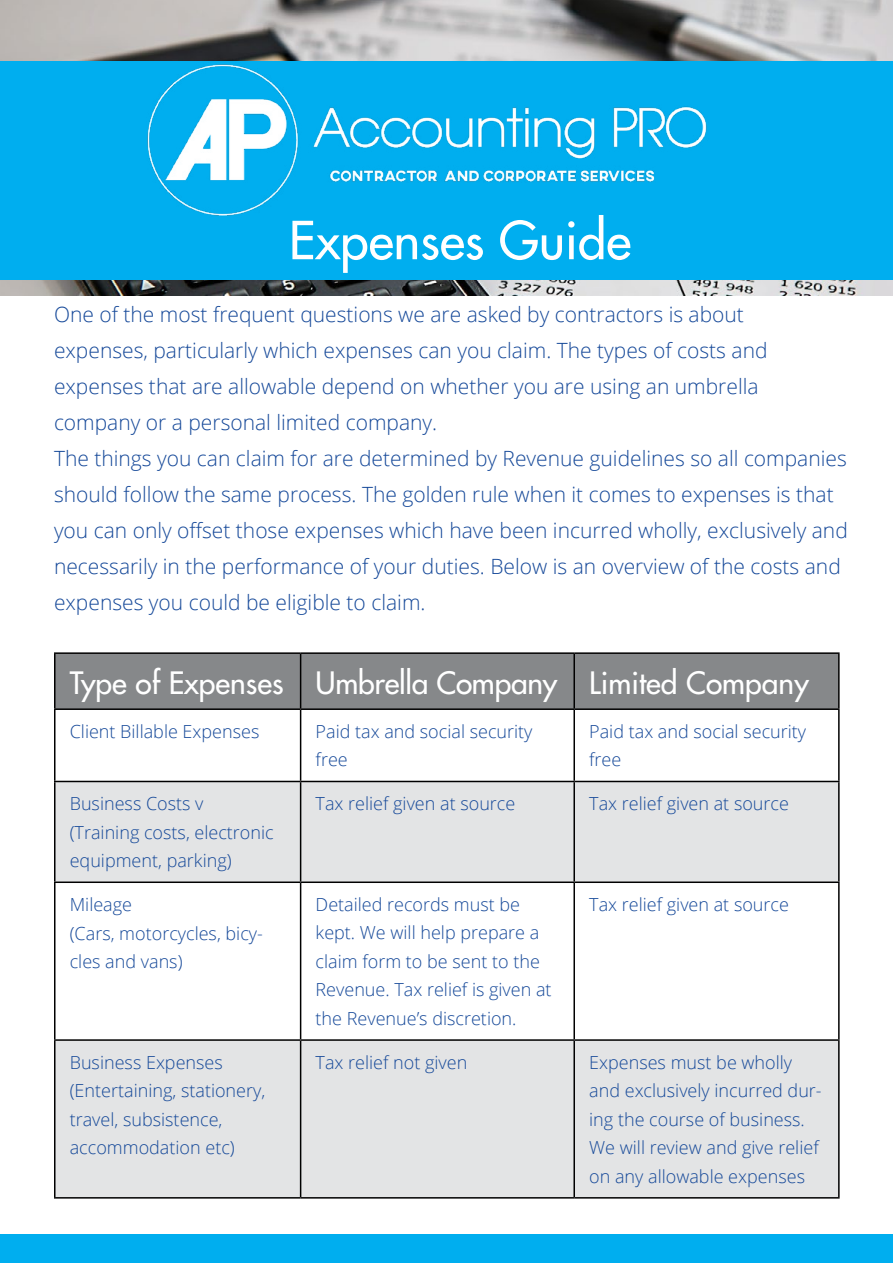
<style>
.page{position:relative;width:893px;height:1263px;background:#fff}
.page>*{position:absolute;margin:0;border:0;box-sizing:border-box;transform-origin:0 0}
.t1{font:51px "Futura";color:#fff}
.t2{font:30px "Futura";color:#fff}
.t3{font:300 21px/36px "Open Sans";color:#164999}
.t4{font:300 18px/28.5px "Open Sans";color:#164999}
</style>
<div class="page">
<div style="left:0;top:1234px;width:893px;height:29px;background:#00aeef"></div>
<div style="left:56px;top:654px;width:782px;height:54px;background:#86888a"></div>
<svg style="left:56px;top:782px;width:782px;height:415px;fill:#e3e4e5"></svg>
<hr style="left:54px;top:652px;width:247px;height:2px;background:#000">
<hr style="left:54px;top:654px;width:2px;height:54px;background:#000">
<hr style="left:301px;top:652px;width:273px;height:2px;background:#000">
<hr style="left:300px;top:654px;width:1px;height:54px;background:#000">
<hr style="left:574px;top:652px;width:266px;height:2px;background:#000">
<hr style="left:573px;top:654px;width:2px;height:54px;background:#000">
<hr style="left:838px;top:654px;width:2px;height:54px;background:#000">
<hr style="left:54px;top:708px;width:247px;height:2px;background:#000">
<hr style="left:54px;top:710px;width:2px;height:71px;background:#000">
<hr style="left:301px;top:708px;width:273px;height:2px;background:#000">
<hr style="left:300px;top:710px;width:1px;height:71px;background:#000">
<hr style="left:574px;top:708px;width:266px;height:2px;background:#000">
<hr style="left:573px;top:710px;width:2px;height:71px;background:#000">
<hr style="left:838px;top:710px;width:2px;height:71px;background:#000">
<hr style="left:54px;top:781px;width:247px;height:1px;background:#000">
<hr style="left:54px;top:782px;width:2px;height:99px;background:#000">
<hr style="left:301px;top:781px;width:273px;height:1px;background:#000">
<hr style="left:300px;top:782px;width:1px;height:99px;background:#000">
<hr style="left:574px;top:781px;width:266px;height:1px;background:#000">
<hr style="left:573px;top:782px;width:2px;height:99px;background:#000">
<hr style="left:838px;top:782px;width:2px;height:99px;background:#000">
<hr style="left:54px;top:881px;width:247px;height:2px;background:#000">
<hr style="left:54px;top:883px;width:2px;height:156px;background:#000">
<hr style="left:301px;top:881px;width:273px;height:2px;background:#000">
<hr style="left:300px;top:883px;width:1px;height:156px;background:#000">
<hr style="left:574px;top:881px;width:266px;height:2px;background:#000">
<hr style="left:573px;top:883px;width:2px;height:156px;background:#000">
<hr style="left:838px;top:883px;width:2px;height:156px;background:#000">
<hr style="left:54px;top:1039px;width:247px;height:2px;background:#000">
<hr style="left:54px;top:1041px;width:2px;height:156px;background:#000">
<hr style="left:301px;top:1039px;width:273px;height:2px;background:#000">
<hr style="left:300px;top:1041px;width:1px;height:156px;background:#000">
<hr style="left:574px;top:1039px;width:266px;height:2px;background:#000">
<hr style="left:573px;top:1041px;width:2px;height:156px;background:#000">
<hr style="left:838px;top:1041px;width:2px;height:156px;background:#000">
<hr style="left:54px;top:1197px;width:247px;height:1px;background:#000">
<hr style="left:301px;top:1197px;width:273px;height:1px;background:#000">
<hr style="left:574px;top:1197px;width:266px;height:1px;background:#000">
<img style="left:0;top:0;width:893px;height:296px">
<div style="left:0;top:61px;width:893px;height:219px;background:#00aeef"></div>
<img style="left:129px;top:26px;width:600px;height:190px">
<h1 class="t1" style="left:289px;top:208px;width:344px">Expenses Guide</h1>
<p class="t3" style="left:54px;top:296px;width:795px">One of the most frequent questions we are asked by contractors is about<br>expenses, particularly which expenses can you claim. The types of costs and expenses that are allowable depend on whether you are using an umbrella company or a personal limited company.<br>The things you can claim for are determined by Revenue guidelines so all companies should follow the same process. The golden rule when it comes to expenses is that you can only offset those expenses which have been incurred wholly, exclusively and necessarily in the performance of your duties. Below is an overview of the costs and expenses you could be eligible to claim.</p>
<h2 class="t2" style="left:70px;top:664px;width:741px">Type of Expenses Umbrella Company Limited Company</h2>
<p class="t4" style="left:70px;top:717px;width:191px">Client Billable Expenses</p>
<p class="t4" style="left:316px;top:717px;width:218px">Paid tax and social security free</p>
<p class="t4" style="left:589px;top:717px;width:218px">Paid tax and social security free</p>
<p class="t4" style="left:70px;top:789px;width:205px">Business Costs v (Training costs, electronic equipment, parking)</p>
<p class="t4" style="left:316px;top:789px;width:201px">Tax relief given at source</p>
<p class="t4" style="left:589px;top:789px;width:201px">Tax relief given at source</p>
<p class="t4" style="left:70px;top:890px;width:195px">Mileage<br>(Cars, motorcycles, bicy&shy;cles and vans)</p>
<p class="t4" style="left:316px;top:890px;width:238px">Detailed records must be kept. We will help prepare a claim form to be sent to the<br>Revenue. Tax relief is given at the Revenue’s discretion.</p>
<p class="t4" style="left:589px;top:890px;width:201px">Tax relief given at source</p>
<p class="t4" style="left:70px;top:1047px;width:197px">Business Expenses (Entertaining, stationery, travel, subsistence, accommodation etc)</p>
<p class="t4" style="left:316px;top:1047px;width:153px">Tax relief not given</p>
<p class="t4" style="left:589px;top:1047px;width:234px">Expenses must be wholly and exclusively incurred dur&shy;ing the course of business.<br>We will review and give relief on any allowable expenses</p>
</div>
